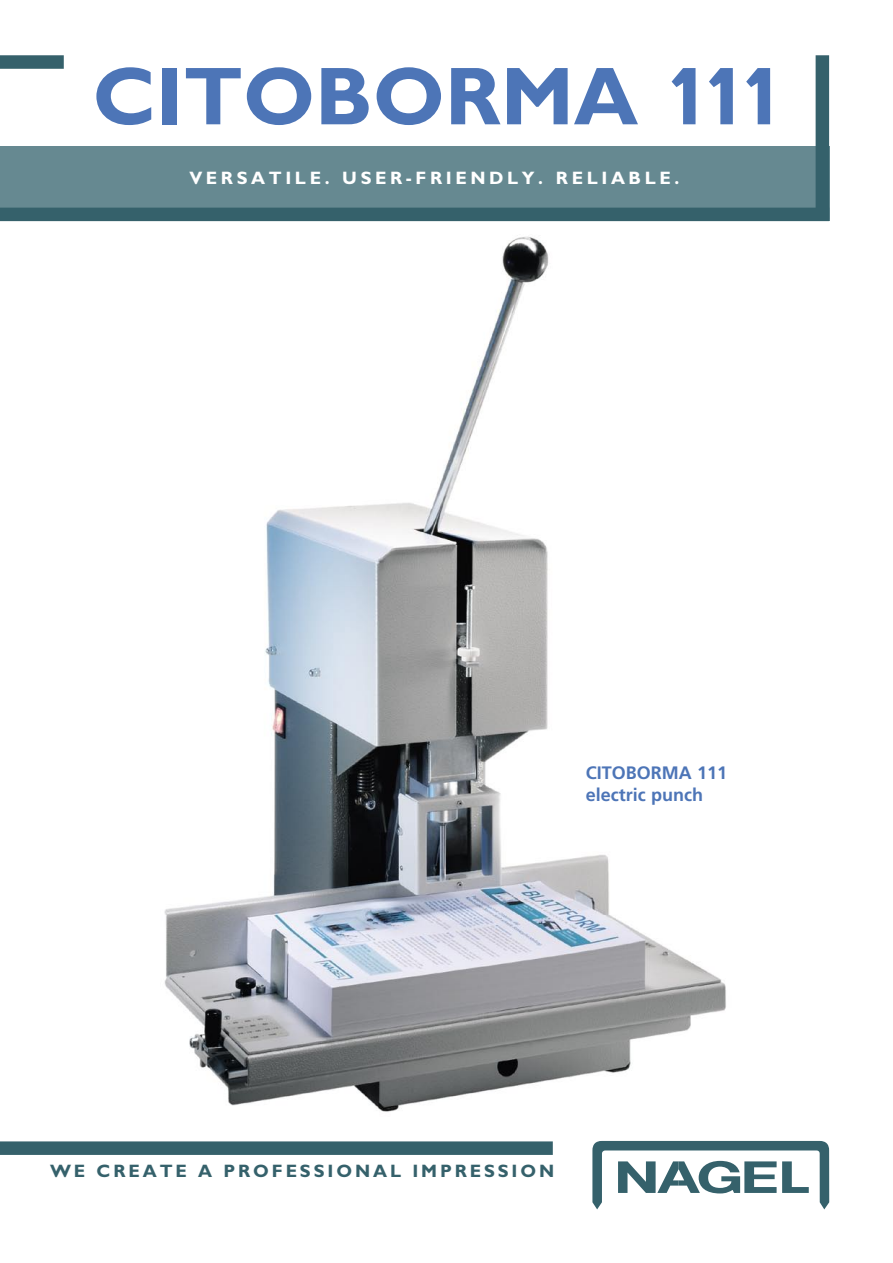
<style>
.page{position:relative;width:893px;height:1263px;background:#fff}
.page>*{position:absolute;margin:0;border:0;box-sizing:border-box;transform-origin:0 0}
.t1{font:700 82.5px "Gill Sans KL";color:#4d75b7}
.t2{font:700 18px "Gill Sans KL";letter-spacing:.2em;color:#fff}
.t3{font:700 18px "Gill Sans KL";letter-spacing:.16em;color:#35616b}
.t4{font:700 18px "Frutiger";color:#4d75b7}
</style>
<div class="page">
<img style="left:115px;top:221px;width:663px;height:920px">
<div style="left:0;top:1141px;width:553px;height:14px;background:#35616b"></div>
<svg style="left:592px;top:1141px;width:237px;height:68px"></svg>
<div style="left:0;top:55px;width:64px;height:14px;background:#35616b"></div>
<div style="left:0;top:146px;width:829px;height:74px;background:#668991"></div>
<div style="left:816px;top:55px;width:13px;height:164px;background:#35616b"></div>
<div style="left:0;top:208px;width:829px;height:13px;background:#35616b"></div>
<p class="t1" style="left:93px;top:48px;width:697px">CITOBORMA 111</p>
<p class="t2" style="left:189px;top:167px;width:491px">VERSATILE. USER-FRIENDLY. RELIABLE.</p>
<p class="t4" style="left:586px;top:762px;width:143px">CITOBORMA 111</p>
<p class="t4" style="left:586px;top:784px;width:119px">electric punch</p>
<p class="t3" style="left:50px;top:1160px;width:506px">WE CREATE A PROFESSIONAL IMPRESSION</p>
</div>
